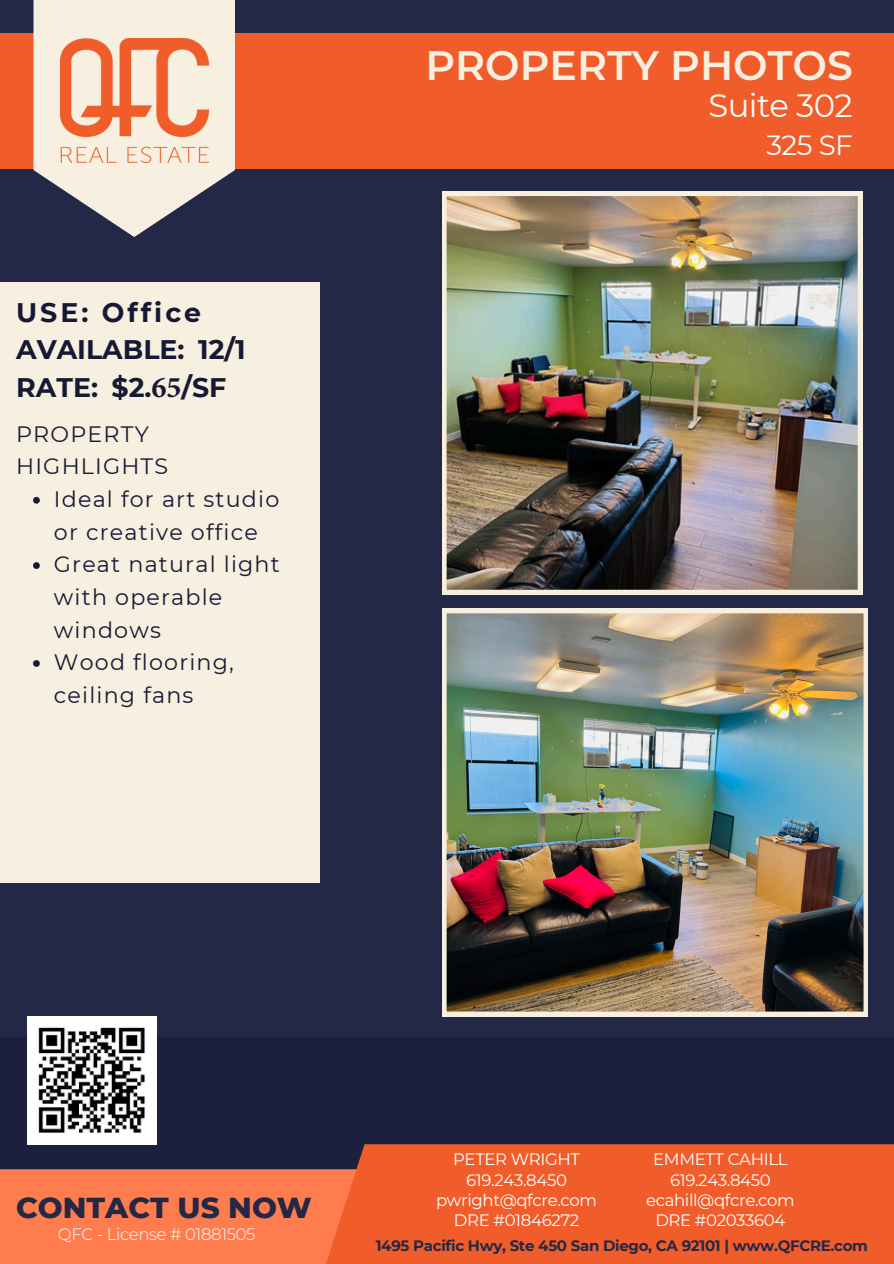
<style>
.page{position:relative;width:894px;height:1264px;background:#fff}
.page>*{position:absolute;margin:0;border:0;box-sizing:border-box;transform-origin:0 0}
.t1{font:600 40.95px "Montserrat";color:#f7efe0}
.t2{font:32.25px "Montserrat";letter-spacing:-.02em;color:#fff}
.t3{font:800 29.4px "Montserrat";color:#242847}
.t4{font:27.75px "Montserrat";color:#fff}
.t5{font:700 26.85px/37.3px "Montserrat";color:#151934}
.t6{font:22.2px/32.7px "Montserrat";letter-spacing:.055em;color:#151934}
.t7{font:16.5px/20.2px "Montserrat";letter-spacing:-.02em;color:#fff;text-align:center}
.t8{font:300 16.5px "Montserrat";letter-spacing:-.02em;color:#fff}
.t9{font:700 15px "Montserrat";letter-spacing:-.02em;color:#242847}
.s1{font-family:"Minion Pro";font-size:30px}
</style>
<div class="page">
<div style="left:0;top:0;width:893px;height:1263px;background:#242847"></div>
<div style="left:0;top:33px;width:893px;height:135px;background:#f15d2a"></div>
<svg style="left:33px;top:0;width:202px;height:237px;fill:#f7efe0"></svg>
<img style="left:60px;top:39px;width:149px;height:124px">
<div style="left:0;top:282px;width:320px;height:601px;background:#f7efe0"></div>
<div style="left:0;top:1037px;width:893px;height:225px;background:#1c203d"></div>
<div style="left:0;top:1169px;width:575px;height:94px;background:#ff7c4f"></div>
<div style="left:321px;top:1144px;width:572px;height:119px;background:#f15d2a"></div>
<img style="left:442px;top:191px;width:419px;height:403px">
<img style="left:442px;top:609px;width:425px;height:407px">
<svg style="left:33px;top:497px;width:7px;height:6px"></svg>
<svg style="left:33px;top:562px;width:7px;height:7px"></svg>
<svg style="left:33px;top:660px;width:7px;height:7px"></svg>
<img style="left:28px;top:1016px;width:128px;height:128px">
<p class="t5" style="left:16px;top:294px;width:231px">USE: Office<br>AVAILABLE: 12/1<br>RATE: $2.<span class="s1">65</span>/SF</p>
<p class="t6" style="left:16px;top:417px;width:153px">PROPERTY<br>HIGHLIGHTS</p>
<p class="t6" style="left:54px;top:482px;width:227px">Ideal for art studio or creative office</p>
<p class="t6" style="left:54px;top:548px;width:227px">Great natural light with operable windows</p>
<p class="t6" style="left:54px;top:646px;width:181px">Wood flooring, ceiling fans</p>
<h4 class="t1" style="left:425px;top:40px;width:429px">PROPERTY PHOTOS</h4>
<h6 class="t2" style="left:708px;top:85px;width:146px">Suite 302</h6>
<h2 class="t4" style="left:766px;top:128px;width:88px">325 SF</h2>
<p class="t3" style="left:16px;top:1188px;width:297px">CONTACT US NOW</p>
<h5 class="t8" style="left:58px;top:1223px;width:199px">QFC - License # 01881505</h5>
<p class="t7" style="left:436px;top:1149px;width:162px">PETER WRIGHT<br>619.243.8450 pwright@qfcre.com<br>DRE #01846272</p>
<p class="t9" style="left:375px;top:1236px;width:493px">1495 Pacific Hwy, Ste 450 San Diego, CA 92101 | www.QFCRE.com</p>
<p class="t7" style="left:646px;top:1149px;width:150px">EMMETT CAHILL<br>619.243.8450 ecahill@qfcre.com<br>DRE #02033604</p>
</div>
